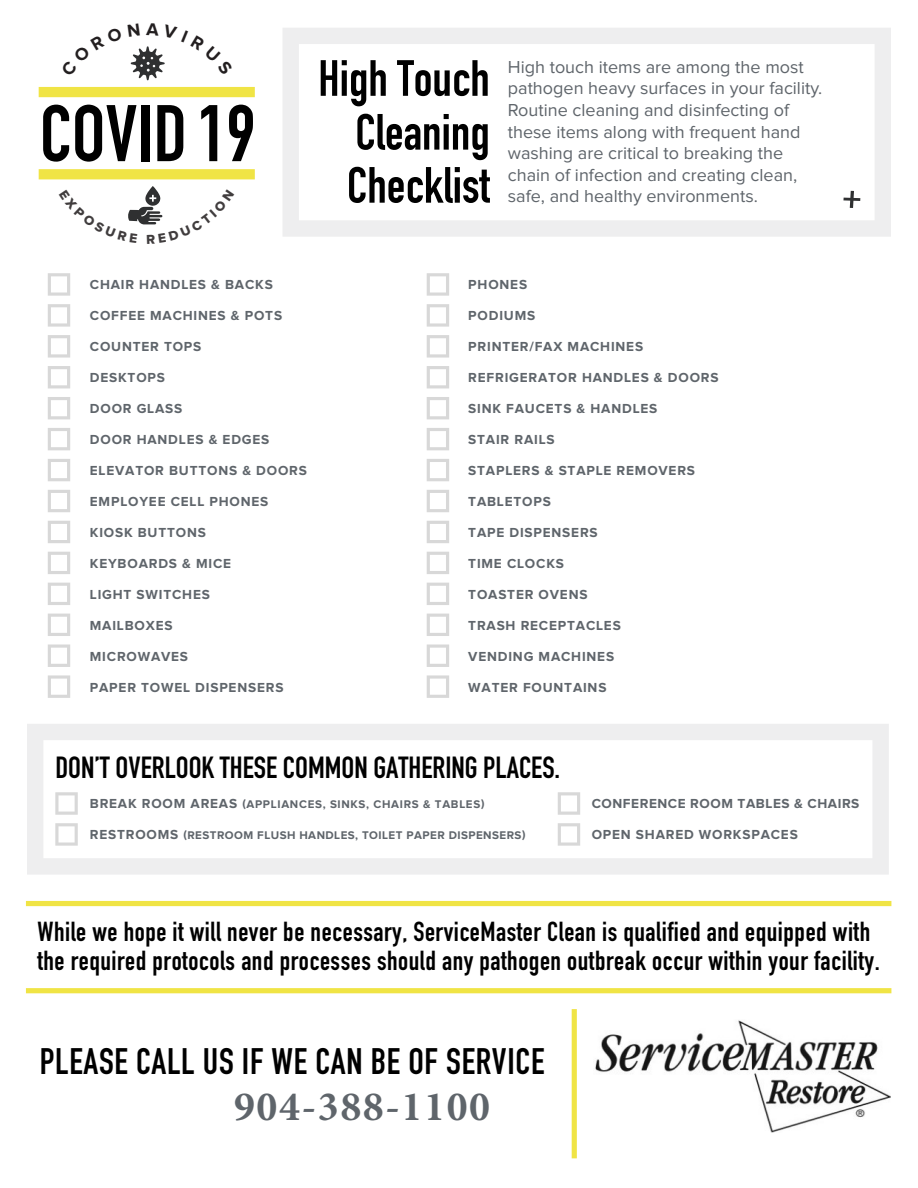
<style>
.page{position:relative;width:918px;height:1188px;background:#fff}
.page>*{position:absolute;margin:0;border:0;box-sizing:border-box;transform-origin:0 0}
.t1{font:700 78.75px "DIN Condensed";color:#000}
.t2{font:700 50.1px/53.4px "DIN Condensed";color:#000;text-align:justify}
.t3{font:700 41.85px "Minion Pro";letter-spacing:.04em;color:#5f656b}
.t4{font:700 36.3px "DIN Condensed";letter-spacing:.02em;color:#000}
.t5{font:700 30.15px "DIN Condensed";color:#000}
.t6{font:700 27.15px/29.5px "DIN Condensed";letter-spacing:.02em;color:#000}
.t7{font:18px/21.6px "Proxima Nova";color:#5f656b}
.t8{font:700 13.65px "Proxima Nova";letter-spacing:.06em;color:#5f656b}
.t9{font:700 13.65px "Proxima Nova";letter-spacing:.04em;color:#5f656b}
.t10{font:700 11.55px "Proxima Nova";letter-spacing:.04em;color:#5f656b}
.t11{font:700 11.55px "Proxima Nova";letter-spacing:.06em;color:#5f656b}
.s1{font-size:13.65px}
</style>
<div class="page">
<svg style="left:283px;top:28px;width:608px;height:209px"></svg>
<svg style="left:27px;top:724px;width:862px;height:151px"></svg>
<svg style="left:48px;top:273px;width:22px;height:23px"></svg>
<svg style="left:48px;top:304px;width:22px;height:23px"></svg>
<svg style="left:48px;top:335px;width:22px;height:23px"></svg>
<svg style="left:48px;top:366px;width:22px;height:22px"></svg>
<svg style="left:48px;top:397px;width:22px;height:22px"></svg>
<svg style="left:48px;top:428px;width:22px;height:22px"></svg>
<svg style="left:48px;top:459px;width:22px;height:22px"></svg>
<svg style="left:48px;top:490px;width:22px;height:22px"></svg>
<svg style="left:48px;top:521px;width:22px;height:22px"></svg>
<svg style="left:48px;top:552px;width:22px;height:22px"></svg>
<svg style="left:48px;top:583px;width:22px;height:22px"></svg>
<svg style="left:48px;top:614px;width:22px;height:22px"></svg>
<svg style="left:48px;top:645px;width:22px;height:22px"></svg>
<svg style="left:48px;top:675px;width:22px;height:23px"></svg>
<svg style="left:55px;top:792px;width:23px;height:23px"></svg>
<svg style="left:55px;top:823px;width:23px;height:23px"></svg>
<svg style="left:558px;top:792px;width:22px;height:23px"></svg>
<svg style="left:558px;top:823px;width:22px;height:23px"></svg>
<svg style="left:427px;top:273px;width:22px;height:23px"></svg>
<svg style="left:427px;top:304px;width:22px;height:23px"></svg>
<svg style="left:427px;top:335px;width:22px;height:23px"></svg>
<svg style="left:427px;top:366px;width:22px;height:22px"></svg>
<svg style="left:427px;top:397px;width:22px;height:22px"></svg>
<svg style="left:427px;top:428px;width:22px;height:22px"></svg>
<svg style="left:427px;top:459px;width:22px;height:22px"></svg>
<svg style="left:427px;top:490px;width:22px;height:22px"></svg>
<svg style="left:427px;top:521px;width:22px;height:22px"></svg>
<svg style="left:427px;top:552px;width:22px;height:22px"></svg>
<svg style="left:427px;top:583px;width:22px;height:22px"></svg>
<svg style="left:427px;top:614px;width:22px;height:22px"></svg>
<svg style="left:427px;top:645px;width:22px;height:22px"></svg>
<svg style="left:427px;top:675px;width:22px;height:23px"></svg>
<div style="left:29px;top:901px;width:860px;height:5px;background:#f0e445"></div>
<div style="left:29px;top:988px;width:860px;height:5px;background:#f0e445"></div>
<div style="left:44px;top:169px;width:206px;height:10px;background:#f0e445"></div>
<div style="left:44px;top:87px;width:206px;height:10px;background:#f0e445"></div>
<div style="left:572px;top:1012px;width:5px;height:144px;background:#f0e445"></div>
<img style="left:595px;top:1020px;width:296px;height:113px">
<svg style="left:843px;top:191px;width:18px;height:17px"></svg>
<svg style="left:130px;top:46px;width:35px;height:34px"></svg>
<svg style="left:128px;top:186px;width:35px;height:39px"></svg>
<h1 class="t1" style="left:40px;top:81px;width:217px">COVID 19</h1>
<h2 class="t2" style="left:347px;top:51px;width:144px;text-indent:-29px">High Touch Cleaning Checklist</h2>
<p class="t7" style="left:508px;top:56px;width:316px">High touch items are among the most pathogen heavy surfaces in your facility.<br>Routine cleaning and disinfecting of these items along with frequent hand washing are critical to breaking the chain of infection and creating clean, safe, and healthy environments.</p>
<p class="t8" style="left:90px;top:276px;width:184px">CHAIR HANDLES &amp; BACKS</p>
<p class="t8" style="left:90px;top:307px;width:194px">COFFEE MACHINES &amp; POTS</p>
<p class="t8" style="left:90px;top:338px;width:113px">COUNTER TOPS</p>
<p class="t8" style="left:90px;top:369px;width:77px">DESKTOPS</p>
<p class="t8" style="left:90px;top:400px;width:94px">DOOR GLASS</p>
<p class="t8" style="left:90px;top:431px;width:181px">DOOR HANDLES &amp; EDGES</p>
<p class="t8" style="left:90px;top:462px;width:219px">ELEVATOR BUTTONS &amp; DOORS</p>
<p class="t8" style="left:90px;top:493px;width:180px">EMPLOYEE CELL PHONES</p>
<p class="t8" style="left:90px;top:525px;width:118px">KIOSK BUTTONS</p>
<p class="t8" style="left:90px;top:556px;width:143px">KEYBOARDS &amp; MICE</p>
<p class="t8" style="left:90px;top:587px;width:122px">LIGHT SWITCHES</p>
<p class="t8" style="left:90px;top:618px;width:84px">MAILBOXES</p>
<p class="t8" style="left:90px;top:649px;width:100px">MICROWAVES</p>
<p class="t8" style="left:90px;top:680px;width:195px">PAPER TOWEL DISPENSERS</p>
<p class="t8" style="left:468px;top:276px;width:60px">PHONES</p>
<p class="t8" style="left:468px;top:307px;width:68px">PODIUMS</p>
<p class="t8" style="left:468px;top:338px;width:176px">PRINTER/FAX MACHINES</p>
<p class="t8" style="left:468px;top:369px;width:252px">REFRIGERATOR HANDLES &amp; DOORS</p>
<p class="t8" style="left:468px;top:400px;width:191px">SINK FAUCETS &amp; HANDLES</p>
<p class="t8" style="left:468px;top:431px;width:88px">STAIR RAILS</p>
<p class="t8" style="left:468px;top:462px;width:228px">STAPLERS &amp; STAPLE REMOVERS</p>
<p class="t8" style="left:468px;top:493px;width:84px">TABLETOPS</p>
<p class="t8" style="left:468px;top:525px;width:131px">TAPE DISPENSERS</p>
<p class="t8" style="left:468px;top:556px;width:97px">TIME CLOCKS</p>
<p class="t8" style="left:468px;top:587px;width:121px">TOASTER OVENS</p>
<p class="t8" style="left:468px;top:618px;width:154px">TRASH RECEPTACLES</p>
<p class="t8" style="left:468px;top:649px;width:147px">VENDING MACHINES</p>
<p class="t8" style="left:468px;top:680px;width:140px">WATER FOUNTAINS</p>
<h3 class="t5" style="left:55px;top:747px;width:506px">DON’T OVERLOOK THESE COMMON GATHERING PLACES.</h3>
<p class="t11" style="left:90px;top:797px;width:396px"><span class="s1">BREAK ROOM AREAS</span> (APPLIANCES, SINKS, CHAIRS &amp; TABLES)</p>
<p class="t10" style="left:90px;top:829px;width:437px"><span class="s1">RESTROOMS</span> (RESTROOM FLUSH HANDLES, TOILET PAPER DISPENSERS)</p>
<p class="t9" style="left:592px;top:796px;width:269px">CONFERENCE ROOM TABLES &amp; CHAIRS</p>
<p class="t8" style="left:592px;top:827px;width:208px">OPEN SHARED WORKSPACES</p>
<h3 class="t6" style="left:37px;top:916px;width:844px">While we hope it will never be necessary, ServiceMaster Clean is qualified and equipped with the required protocols and processes should any pathogen outbreak occur within your facility.</h3>
<h3 class="t4" style="left:40px;top:1037px;width:506px">PLEASE CALL US IF WE CAN BE OF SERVICE</h3>
<h3 class="t3" style="left:234px;top:1077px;width:258px">904-388-1100</h3>
</div>
